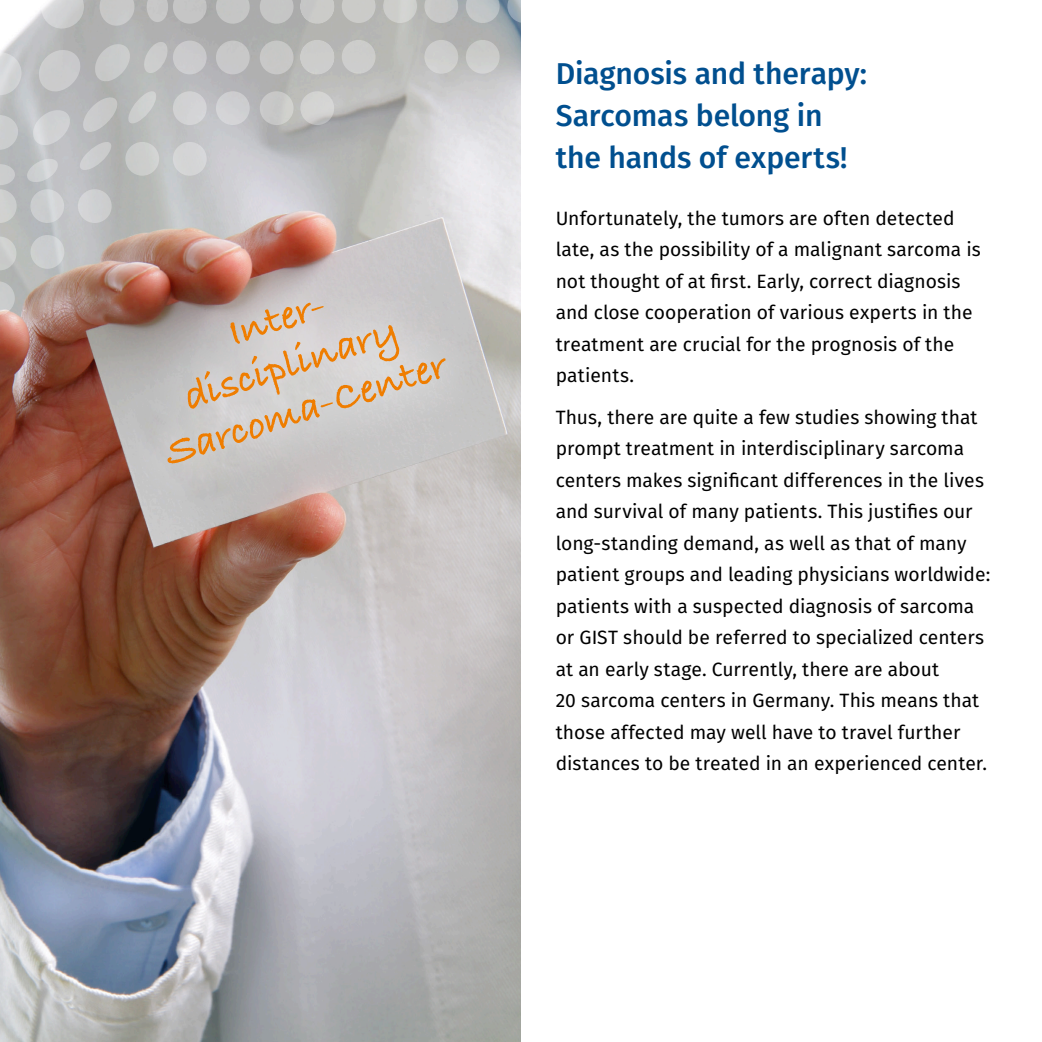
<style>
.page{position:relative;width:1042px;height:1042px;background:#fff}
.page>*{position:absolute;margin:0;border:0;box-sizing:border-box;transform-origin:0 0}
._21_Copy_Head{font:700 42px/47.2px "Bradley Hand ITCTT";color:#ef7d00;text-align:center}
.Head_Titelseite{font:500 30.1px/42px "Fira Sans";letter-spacing:-.005em;color:#004f8f}
._20_A_Copy_Kapitelst{font:19.25px/31.5px "Fira Sans";color:#000}
</style>
<div class="page">
<img style="left:0;top:315px;width:521px;height:727px">
<svg style="left:0;top:0;width:521px;height:315px"></svg>
<svg style="left:81px;top:210px;width:421px;height:312px"></svg>
<p class="_21_Copy_Head" style="left:162px;top:329px;width:225px;rotate:-18deg">Inter&shy;disciplinary</p>
<p class="_21_Copy_Head" style="left:158px;top:430px;width:295px;rotate:-18deg">Sarcoma-Center</p>
<p class="Head_Titelseite" style="left:556px;top:55px;width:313px">Diagnosis and therapy:<br>Sarcomas belong in the hands of experts!</p>
<p class="_20_A_Copy_Kapitelst" style="left:556px;top:204px;width:427px">Unfortunately, the tumors are often detected late, as the possibility of a malignant sarcoma is not thought of at first. Early, correct diagnosis and close cooperation of various experts in the treatment are crucial for the prognosis of the patients.</p>
<p class="_20_A_Copy_Kapitelst" style="left:556px;top:403px;width:436px">Thus, there are quite a few studies showing that prompt treatment in interdisciplinary sarcoma centers makes significant differences in the lives and survival of many patients. This justifies our long-standing demand, as well as that of many patient groups and leading physicians worldwide: patients with a suspected diagnosis of sarcoma or GIST should be referred to specialized centers at an early stage. Currently, there are about<br>20 sarcoma centers in Germany. This means that those affected may well have to travel further distances to be treated in an experienced center.</p>
</div>
